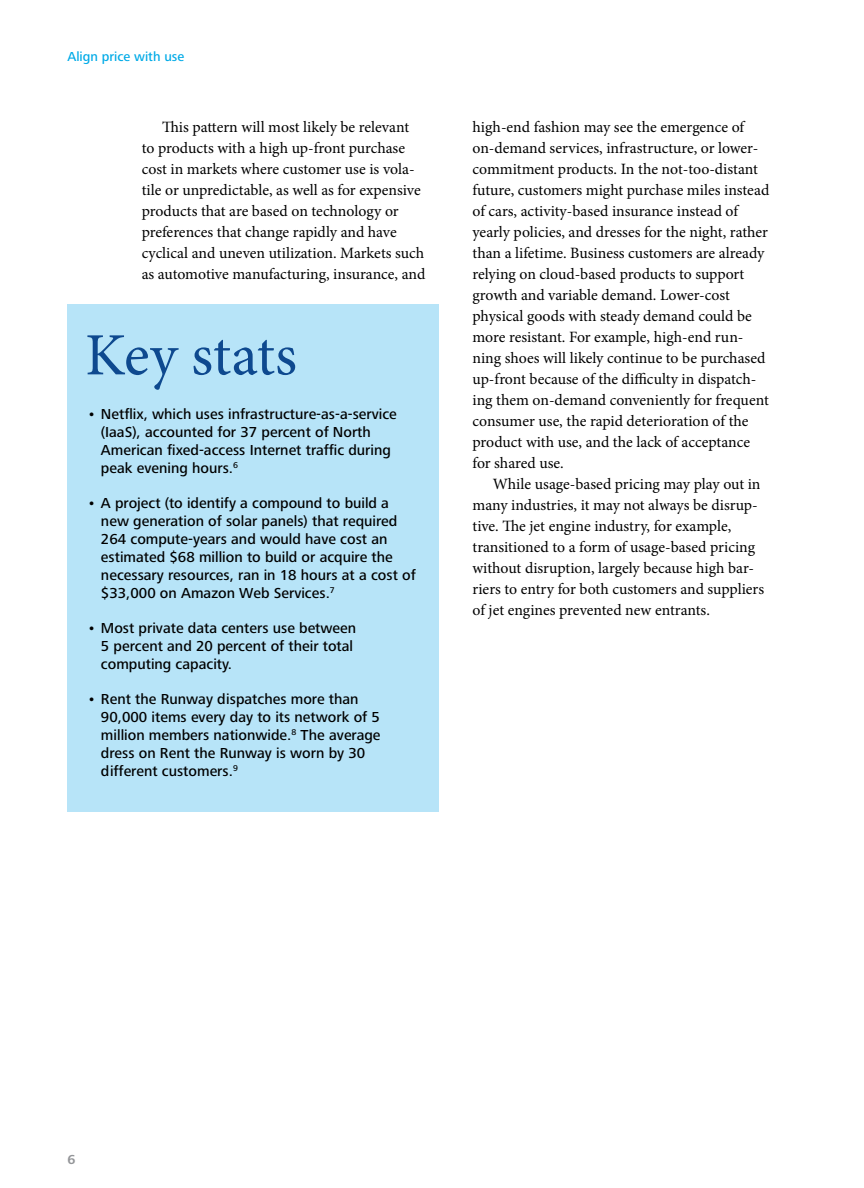
<style>
.page{position:relative;width:864px;height:1188px;background:#fff}
.page>*{position:absolute;margin:0;border:0;box-sizing:border-box;transform-origin:0 0}
.t1{font:60px "Minion Pro";letter-spacing:-.005em;color:#0e498f}
.t2{font:15.75px/21px "Minion Pro";letter-spacing:-.005em;color:#000}
.t3{font:500 15px/18px "Frutiger Next Pro";color:#000}
.t4{font:500 13.5px "Frutiger Next Pro";color:#00aae7}
.t5{font:700 13.5px "Frutiger Next Pro";color:#939598}
</style>
<div class="page">
<div style="left:68px;top:305px;width:371px;height:507px;background:#b7e4f8"></div>
<p class="t4" style="left:68px;top:49px;width:118px">Align price with use</p>
<p class="t2" style="left:142px;top:117px;width:285px;text-indent:20px">This pattern will most likely be relevant to products with a high up-front purchase cost in markets where customer use is vola&shy;tile or unpredictable, as well as for expensive products that are based on technology or preferences that change rapidly and have cyclical and uneven utilization. Markets such as automotive manufacturing, insurance, and</p>
<p class="t2" style="left:472px;top:117px;width:298px">high-end fashion may see the emergence of on-demand services, infrastructure, or lower&shy;commitment products. In the not-too-distant future, customers might purchase miles instead of cars, activity-based insurance instead of yearly policies, and dresses for the night, rather than a lifetime. Business customers are already relying on cloud-based products to support growth and variable demand. Lower-cost physical goods with steady demand could be more resistant. For example, high-end run&shy;ning shoes will likely continue to be purchased up-front because of the difficulty in dispatch&shy;ing them on-demand conveniently for frequent consumer use, the rapid deterioration of the product with use, and the lack of acceptance for shared use.</p>
<p class="t2" style="left:472px;top:474px;width:293px;text-indent:20px">While usage-based pricing may play out in many industries, it may not always be disrup&shy;tive. The jet engine industry, for example, transitioned to a form of usage-based pricing without disruption, largely because high bar&shy;riers to entry for both customers and suppliers of jet engines prevented new entrants.</p>
<h1 class="t1" style="left:85px;top:315px;width:213px">Key stats</h1>
<p class="t3" style="left:101px;top:405px;width:297px;text-indent:-14px">• Netflix, which uses infrastructure-as-a-service (IaaS), accounted for 37 percent of North American fixed-access Internet traffic during peak evening hours.<sup>6</sup></p>
<p class="t3" style="left:101px;top:494px;width:316px;text-indent:-14px">• A project (to identify a compound to build a new generation of solar panels) that required 264 compute-years and would have cost an estimated $68 million to build or acquire the necessary resources, ran in 18 hours at a cost of $33,000 on Amazon Web Services.<sup>7</sup></p>
<p class="t3" style="left:101px;top:619px;width:257px;text-indent:-14px">• Most private data centers use between<br>5 percent and 20 percent of their total computing capacity.</p>
<p class="t3" style="left:101px;top:690px;width:281px;text-indent:-14px">• Rent the Runway dispatches more than 90,000 items every day to its network of 5 million members nationwide.<sup>8</sup> The average dress on Rent the Runway is worn by 30 different customers.<sup>9</sup></p>
<p class="t5" style="left:68px;top:1152px;width:9px">6</p>
</div>
